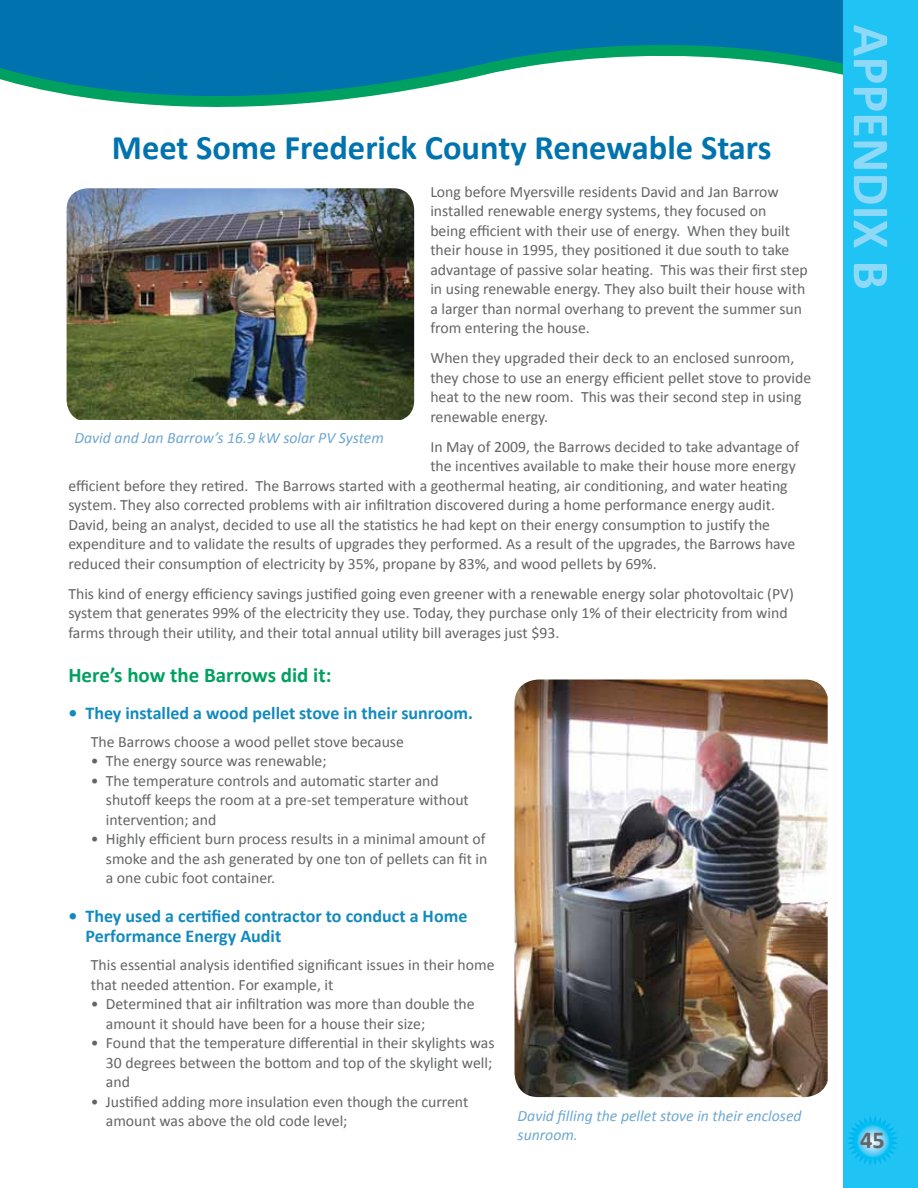
<style>
.page{position:relative;width:918px;height:1188px;background:#fff}
.page>*{position:absolute;margin:0;border:0;box-sizing:border-box;transform-origin:0 0}
.t1{font:700 52.5px "Calibri";color:#8ed8f8}
.t2{font:700 34.5px "Calibri";color:#0073ae}
.t3{font:700 24.3px "Calibri";color:#636466}
.t4{font:700 21px "Calibri";color:#00a160}
.t5{font:700 18px/19.5px "Calibri";color:#128abe}
.t6{font:15.75px/19.5px "Calibri";color:#636466}
.t7{font:italic 15.75px/19.5px "Calibri";color:#6ea7d0}
</style>
<div class="page">
<div style="left:0;top:0;width:844px;height:16px;background:#0073ae"></div>
<svg style="left:0;top:16px;width:844px;height:131px"></svg>
<div style="left:844px;top:0;width:74px;height:1188px;background:#20c4f4"></div>
<svg style="left:847px;top:1116px;width:51px;height:49px"></svg>
<img style="left:67px;top:188px;width:347px;height:232px">
<img style="left:514px;top:680px;width:314px;height:417px">
<h2 class="t2" style="left:112px;top:126px;width:661px">Meet Some Frederick County Renewable Stars</h2>
<p class="t6" style="left:430px;top:181px;width:379px">Long before Myersville residents David and Jan Barrow installed renewable energy systems, they focused on<br>being efficient with their use of energy. When they built their house in 1995, they positioned it due south to take advantage of passive solar heating. This was their first step in using renewable energy. They also built their house with a larger than normal overhang to prevent the summer sun from entering the house.</p>
<p class="t6" style="left:430px;top:348px;width:382px">When they upgraded their deck to an enclosed sunroom, they chose to use an energy efficient pellet stove to provide heat to the new room. This was their second step in using renewable energy.</p>
<p class="t6" style="left:430px;top:436px;width:370px">In May of 2009, the Barrows decided to take advantage of</p>
<p class="t6" style="left:430px;top:456px;width:367px">the incentives available to make their house more energy</p>
<p class="t6" style="left:68px;top:475px;width:721px">efficient before they retired. The Barrows started with a geothermal heating, air conditioning, and water heating</p>
<p class="t6" style="left:68px;top:495px;width:708px">system. They also corrected problems with air infiltration discovered during a home performance energy audit.</p>
<p class="t6" style="left:68px;top:514px;width:703px">David, being an analyst, decided to use all the statistics he had kept on their energy consumption to justify the</p>
<p class="t6" style="left:68px;top:534px;width:729px">expenditure and to validate the results of upgrades they performed. As a result of the upgrades, the Barrows have</p>
<p class="t6" style="left:68px;top:553px;width:590px">reduced their consumption of electricity by 35%, propane by 83%, and wood pellets by 69%.</p>
<p class="t6" style="left:68px;top:583px;width:727px">This kind of energy efficiency savings justified going even greener with a renewable energy solar photovoltaic (PV) system that generates 99% of the electricity they use. Today, they purchase only 1% of their electricity from wind farms through their utility, and their total annual utility bill averages just $93.</p>
<h3 class="t4" style="left:68px;top:662px;width:265px">Here’s how the Barrows did it:</h3>
<p class="t5" style="left:68px;top:702px;width:404px">• They installed a wood pellet stove in their sunroom.</p>
<p class="t6" style="left:91px;top:731px;width:315px">The Barrows choose a wood pellet stove because</p>
<p class="t6" style="left:91px;top:751px;width:237px">• The energy source was renewable;</p>
<p class="t6" style="left:106px;top:770px;width:365px;text-indent:-15px">• The temperature controls and automatic starter and shutoff keeps the room at a pre-set temperature without intervention; and</p>
<p class="t6" style="left:106px;top:829px;width:383px;text-align:justify;text-indent:-15px">• Highly efficient burn process results in a minimal amount of smoke and the ash generated by one ton of pellets can fit in a one cubic foot container.</p>
<p class="t5" style="left:86px;top:906px;width:383px;text-indent:-17px">• They used a certified contractor to conduct a Home<br>Performance Energy Audit</p>
<p class="t6" style="left:91px;top:954px;width:405px">This essential analysis identified significant issues in their home that needed attention. For example, it</p>
<p class="t6" style="left:106px;top:993px;width:370px;text-indent:-15px">• Determined that air infiltration was more than double the amount it should have been for a house their size;</p>
<p class="t6" style="left:106px;top:1032px;width:390px;text-indent:-15px">• Found that the temperature differential in their skylights was<br>30 degrees between the bottom and top of the skylight well; and</p>
<p class="t6" style="left:106px;top:1091px;width:364px;text-indent:-15px">• Justified adding more insulation even though the current amount was above the old code level;</p>
<p class="t7" style="left:75px;top:428px;width:311px">David and Jan Barrow’s 16.9 kW solar PV System</p>
<p class="t7" style="left:518px;top:1105px;width:286px">David filling the pellet stove in their enclosed sunroom.</p>
<h1 class="t1" style="left:904px;top:25px;width:267px;rotate:90deg">APPENDIX B</h1>
<h3 class="t3" style="left:860px;top:1125px;width:26px">45</h3>
</div>
